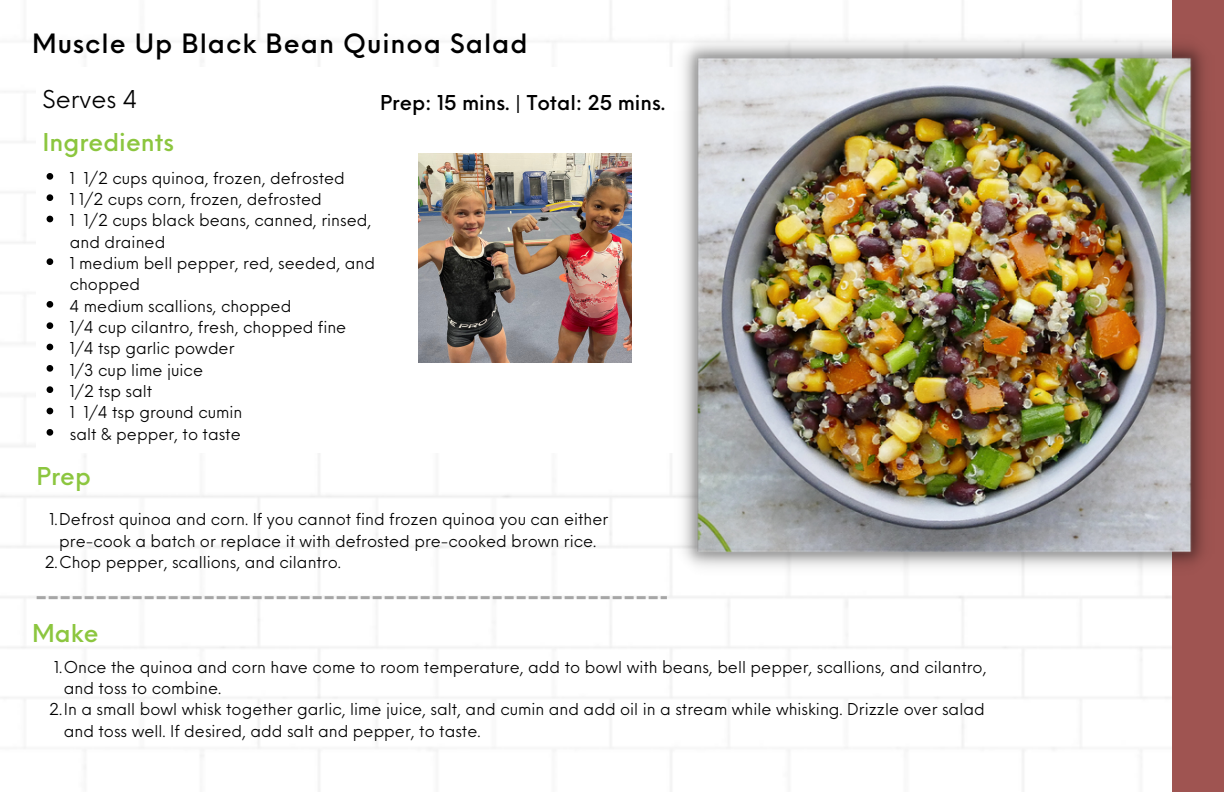
<style>
.page{position:relative;width:1224px;height:792px;background:#fff}
.page>*{position:absolute;margin:0;border:0;box-sizing:border-box;transform-origin:0 0}
.t1{font:500 26px "Neue Einstellung";letter-spacing:.035em;color:#000}
.t2{font:500 24px "Neue Einstellung";color:#8cc63f}
.t3{font:24px "Neue Einstellung";color:#000}
.t4{font:500 20px "Neue Einstellung";color:#000}
.t5{font:16px/21.4px "Neue Einstellung";color:#000}
</style>
<div class="page">
<div style="left:1172px;top:0;width:52px;height:792px;background:#9f5451"></div>
<img style="left:599px;top:0;width:605px;height:649px">
<svg style="left:37px;top:596px;width:630px;height:3px"></svg>
<img style="left:418px;top:154px;width:213px;height:208px">
<svg style="left:47px;top:173px;width:6px;height:7px"></svg>
<svg style="left:47px;top:194px;width:6px;height:7px"></svg>
<svg style="left:47px;top:216px;width:6px;height:6px"></svg>
<svg style="left:47px;top:258px;width:6px;height:7px"></svg>
<svg style="left:47px;top:301px;width:6px;height:7px"></svg>
<svg style="left:47px;top:322px;width:6px;height:7px"></svg>
<svg style="left:47px;top:344px;width:6px;height:6px"></svg>
<svg style="left:47px;top:365px;width:6px;height:7px"></svg>
<svg style="left:47px;top:386px;width:6px;height:7px"></svg>
<svg style="left:47px;top:408px;width:6px;height:6px"></svg>
<svg style="left:47px;top:429px;width:6px;height:7px"></svg>
<p class="t1" style="left:32px;top:20px;width:497px">Muscle Up Black Bean Quinoa Salad</p>
<p class="t3" style="left:43px;top:78px;width:96px">Serves 4</p>
<p class="t2" style="left:43px;top:121px;width:133px">Ingredients</p>
<p class="t5" style="left:70px;top:166px;width:277px">1 1/2 cups quinoa, frozen, defrosted</p>
<p class="t5" style="left:70px;top:187px;width:254px">1 1/2 cups corn, frozen, defrosted</p>
<p class="t5" style="left:70px;top:208px;width:303px">1 1/2 cups black beans, canned, rinsed, and drained</p>
<p class="t5" style="left:70px;top:251px;width:307px">1 medium bell pepper, red, seeded, and chopped</p>
<p class="t5" style="left:70px;top:294px;width:223px">4 medium scallions, chopped</p>
<p class="t5" style="left:70px;top:315px;width:278px">1/4 cup cilantro, fresh, chopped fine</p>
<p class="t5" style="left:70px;top:336px;width:166px">1/4 tsp garlic powder</p>
<p class="t5" style="left:70px;top:358px;width:135px">1/3 cup lime juice</p>
<p class="t5" style="left:70px;top:379px;width:84px">1/2 tsp salt</p>
<p class="t5" style="left:70px;top:400px;width:174px">1 1/4 tsp ground cumin</p>
<p class="t5" style="left:70px;top:422px;width:173px">salt &amp; pepper, to taste</p>
<p class="t4" style="left:380px;top:85px;width:287px">Prep: 15 mins. | Total: 25 mins.</p>
<p class="t2" style="left:37px;top:455px;width:56px">Prep</p>
<p class="t5" style="left:49px;top:507px;width:560px;text-align:center">1.Defrost quinoa and corn. If you cannot find frozen quinoa you can either pre-cook a batch or replace it with defrosted pre-cooked brown rice.</p>
<p class="t5" style="left:45px;top:550px;width:298px">2.Chop pepper, scallions, and cilantro.</p>
<p class="t2" style="left:32px;top:612px;width:68px">Make</p>
<p class="t5" style="left:64px;top:654px;width:924px;text-indent:-10px">1.Once the quinoa and corn have come to room temperature, add to bowl with beans, bell pepper, scallions, and cilantro, and toss to combine.</p>
<p class="t5" style="left:64px;top:697px;width:922px;text-indent:-15px">2.In a small bowl whisk together garlic, lime juice, salt, and cumin and add oil in a stream while whisking. Drizzle over salad and toss well. If desired, add salt and pepper, to taste.</p>
</div>
